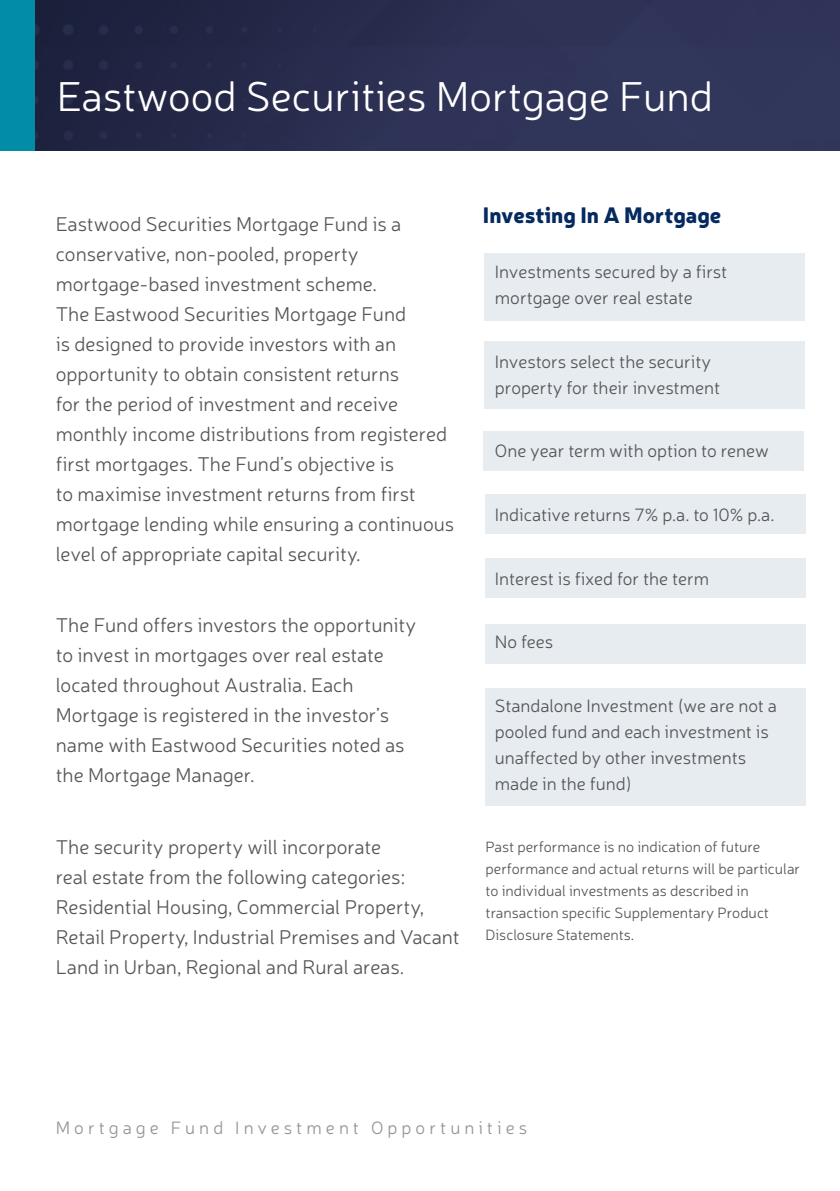
<style>
.page{position:relative;width:840px;height:1191px;background:#fff}
.page>*{position:absolute;margin:0;border:0;box-sizing:border-box;transform-origin:0 0}
.t1{font:300 42px "Neris";color:#fff}
.t2{font:900 22px "Neris";color:#042a60}
.t3{font:300 20px/30px "Neris";color:#565659}
.t4{font:300 18px/26px "Neris";color:#565659}
.t5{font:300 18px "Neris";letter-spacing:.225em;color:#939598}
.t6{font:300 15px/22px "Neris";color:#565659}
</style>
<div class="page">
<div style="left:484px;top:253px;width:320px;height:67px;background:#e6ecf0"></div>
<div style="left:484px;top:341px;width:320px;height:67px;background:#e6ecf0"></div>
<div style="left:483px;top:431px;width:320px;height:40px;background:#e6ecf0"></div>
<div style="left:485px;top:494px;width:320px;height:39px;background:#e6ecf0"></div>
<div style="left:485px;top:558px;width:320px;height:40px;background:#e6ecf0"></div>
<div style="left:485px;top:624px;width:320px;height:39px;background:#e6ecf0"></div>
<div style="left:485px;top:688px;width:320px;height:118px;background:#e6ecf0"></div>
<img style="left:34px;top:0;width:805px;height:151px">
<div style="left:0;top:0;width:34px;height:151px;background:#038ca8"></div>
<h1 class="t1" style="left:57px;top:70px;width:657px">Eastwood Securities Mortgage Fund</h1>
<p class="t3" style="left:56px;top:208px;width:400px">Eastwood Securities Mortgage Fund is a conservative, non-pooled, property mortgage-based investment scheme.<br>The Eastwood Securities Mortgage Fund<br>is designed to provide investors with an opportunity to obtain consistent returns<br>for the period of investment and receive monthly income distributions from registered first mortgages. The Fund’s objective is<br>to maximise investment returns from first mortgage lending while ensuring a continuous level of appropriate capital security.</p>
<p class="t3" style="left:56px;top:609px;width:361px">The Fund offers investors the opportunity to invest in mortgages over real estate located throughout Australia. Each Mortgage is registered in the investor’s name with Eastwood Securities noted as the Mortgage Manager.</p>
<p class="t3" style="left:56px;top:831px;width:405px">The security property will incorporate<br>real estate from the following categories:<br>Residential Housing, Commercial Property, Retail Property, Industrial Premises and Vacant Land in Urban, Regional and Rural areas.</p>
<p class="t2" style="left:482px;top:198px;width:240px">Investing In A Mortgage</p>
<p class="t4" style="left:494px;top:258px;width:234px">Investments secured by a first mortgage over real estate</p>
<p class="t4" style="left:494px;top:348px;width:227px">Investors select the security property for their investment</p>
<p class="t4" style="left:494px;top:437px;width:275px">One year term with option to renew</p>
<p class="t4" style="left:494px;top:501px;width:281px">Indicative returns 7% p.a. to 10% p.a.</p>
<p class="t4" style="left:494px;top:565px;width:216px">Interest is fixed for the term</p>
<p class="t4" style="left:494px;top:628px;width:60px">No fees</p>
<p class="t4" style="left:494px;top:692px;width:283px">Standalone Investment (we are not a pooled fund and each investment is unaffected by other investments made in the fund)</p>
<p class="t6" style="left:485px;top:835px;width:316px">Past performance is no indication of future performance and actual returns will be particular to individual investments as described in transaction specific Supplementary Product Disclosure Statements.</p>
<p class="t5" style="left:56px;top:1116px;width:472px">Mortgage Fund Investment Opportunities</p>
</div>
